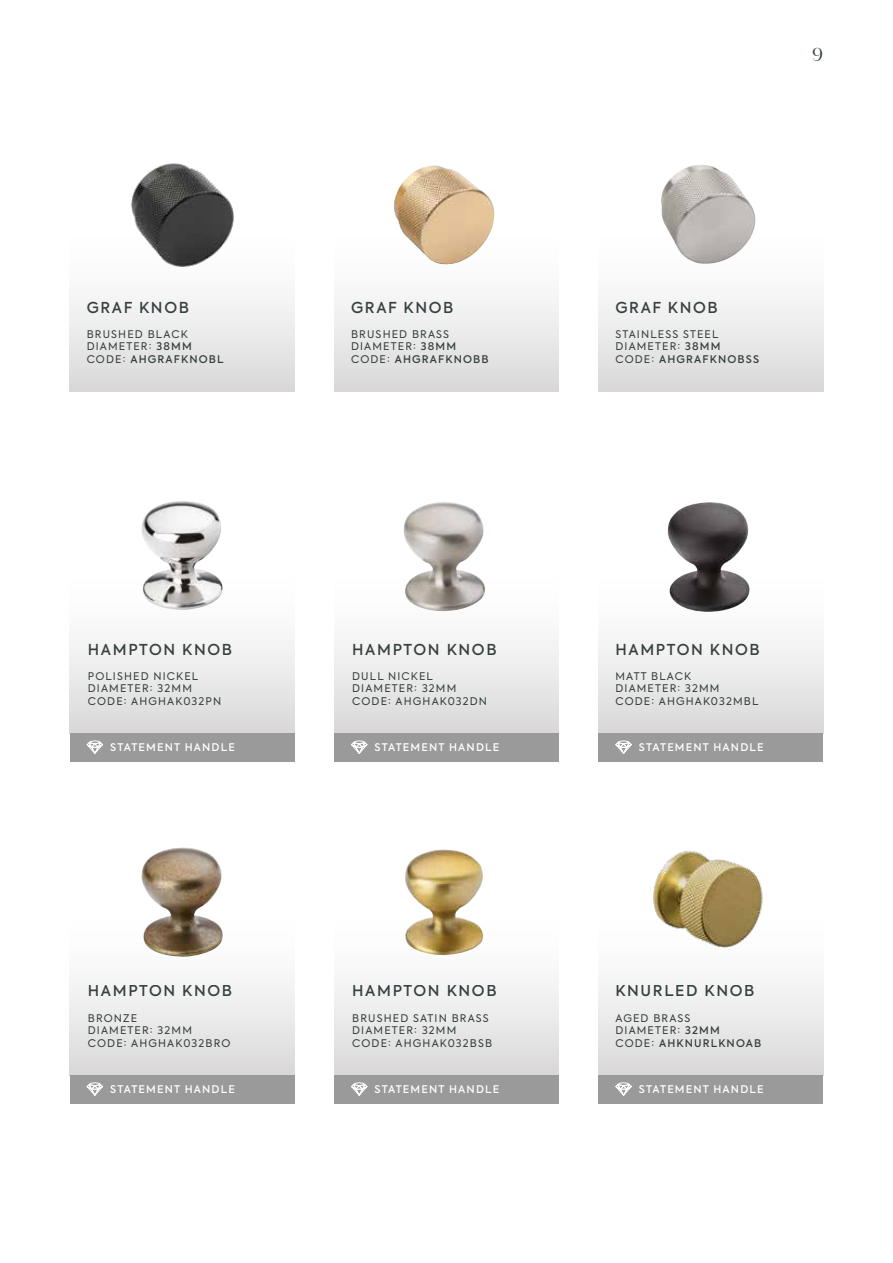
<style>
.page{position:relative;width:893px;height:1263px;background:#fff}
.page>*{position:absolute;margin:0;border:0;box-sizing:border-box;transform-origin:0 0}
.t1{font:18px "Juana";color:#3b4544}
.t2{font:500 15px "Axiforma";letter-spacing:.11em;color:#3b4544}
.t3{font:10.5px/12.6px "Axiforma";letter-spacing:.11em;color:#3b4544}
.t4{font:500 10.5px "Axiforma";letter-spacing:.11em;color:#fff}
.s1{font-weight:500}
</style>
<div class="page">
<div style="left:70px;top:124px;width:224px;height:267px;background:linear-gradient(to bottom,#fff,#e4e3e4)"></div>
<img style="left:117px;top:147px;width:130px;height:151px">
<div style="left:334px;top:124px;width:225px;height:267px;background:linear-gradient(to bottom,#fff,#e4e3e4)"></div>
<img style="left:393px;top:165px;width:101px;height:100px">
<div style="left:599px;top:124px;width:224px;height:267px;background:linear-gradient(to bottom,#fff,#e4e3e4)"></div>
<img style="left:660px;top:164px;width:95px;height:101px">
<div style="left:599px;top:466px;width:224px;height:267px;background:linear-gradient(to bottom,#fff,#e4e3e4)"></div>
<img style="left:667px;top:502px;width:84px;height:110px">
<div style="left:599px;top:808px;width:224px;height:267px;background:#e0dfdf"></div>
<img style="left:599px;top:808px;width:224px;height:223px">
<div style="left:70px;top:466px;width:224px;height:267px;background:linear-gradient(to bottom,#fff,#e4e3e4)"></div>
<img style="left:138px;top:501px;width:86px;height:109px">
<div style="left:70px;top:808px;width:224px;height:267px;background:linear-gradient(to bottom,#fff,#e4e3e4)"></div>
<img style="left:141px;top:847px;width:84px;height:110px">
<div style="left:334px;top:466px;width:225px;height:267px;background:linear-gradient(to bottom,#fff,#e4e3e4)"></div>
<img style="left:402px;top:502px;width:84px;height:110px">
<div style="left:334px;top:808px;width:225px;height:267px;background:linear-gradient(to bottom,#fff,#e4e3e4)"></div>
<img style="left:404px;top:849px;width:80px;height:107px">
<div style="left:70px;top:733px;width:224px;height:29px;background:#9b9a9a"></div>
<svg style="left:86px;top:740px;width:17px;height:14px"></svg>
<div style="left:70px;top:1075px;width:224px;height:28px;background:#9b9a9a"></div>
<svg style="left:86px;top:1082px;width:17px;height:14px"></svg>
<div style="left:334px;top:733px;width:225px;height:29px;background:#9b9a9a"></div>
<svg style="left:351px;top:740px;width:17px;height:14px"></svg>
<div style="left:334px;top:1075px;width:225px;height:28px;background:#9b9a9a"></div>
<svg style="left:351px;top:1082px;width:17px;height:14px"></svg>
<div style="left:599px;top:1075px;width:224px;height:28px;background:#9b9a9a"></div>
<svg style="left:615px;top:1082px;width:17px;height:14px"></svg>
<div style="left:599px;top:733px;width:224px;height:29px;background:#9b9a9a"></div>
<svg style="left:615px;top:740px;width:17px;height:14px"></svg>
<h2 class="t2" style="left:87px;top:297px;width:104px">GRAF KNOB</h2>
<p class="t3" style="left:87px;top:328px;width:138px">BRUSHED BLACK<br>DIAMETER: <span class="s1">38MM<br></span>CODE: <span class="s1">AHGRAFKNOBL</span></p>
<h2 class="t2" style="left:88px;top:639px;width:146px">HAMPTON KNOB</h2>
<p class="t3" style="left:88px;top:670px;width:135px">POLISHED NICKEL<br>DIAMETER: 32MM<br>CODE: AHGHAK032PN</p>
<p class="t4" style="left:110px;top:740px;width:126px">STATEMENT HANDLE</p>
<h2 class="t2" style="left:88px;top:981px;width:146px">HAMPTON KNOB</h2>
<p class="t3" style="left:88px;top:1012px;width:144px">BRONZE<br>DIAMETER: 32MM<br>CODE: AHGHAK032BRO</p>
<p class="t4" style="left:110px;top:1082px;width:126px">STATEMENT HANDLE</p>
<h2 class="t2" style="left:351px;top:297px;width:104px">GRAF KNOB</h2>
<p class="t3" style="left:351px;top:328px;width:139px">BRUSHED BRASS<br>DIAMETER: <span class="s1">38MM<br></span>CODE: <span class="s1">AHGRAFKNOBB</span></p>
<h1 class="t1" style="left:812px;top:43px;width:12px">9</h1>
<h2 class="t2" style="left:615px;top:297px;width:104px">GRAF KNOB</h2>
<p class="t3" style="left:615px;top:328px;width:145px">STAINLESS STEEL<br>DIAMETER: <span class="s1">38MM<br></span>CODE: <span class="s1">AHGRAFKNOBSS</span></p>
<h2 class="t2" style="left:352px;top:639px;width:146px">HAMPTON KNOB</h2>
<p class="t3" style="left:352px;top:670px;width:136px">DULL NICKEL<br>DIAMETER: 32MM<br>CODE: AHGHAK032DN</p>
<p class="t4" style="left:375px;top:740px;width:126px">STATEMENT HANDLE</p>
<h2 class="t2" style="left:352px;top:981px;width:146px">HAMPTON KNOB</h2>
<p class="t3" style="left:352px;top:1012px;width:141px">BRUSHED SATIN BRASS<br>DIAMETER: 32MM<br>CODE: AHGHAK032BSB</p>
<h2 class="t2" style="left:615px;top:639px;width:146px">HAMPTON KNOB</h2>
<p class="t3" style="left:615px;top:670px;width:144px">MATT BLACK<br>DIAMETER: 32MM<br>CODE: AHGHAK032MBL</p>
<p class="t4" style="left:639px;top:740px;width:126px">STATEMENT HANDLE</p>
<h2 class="t2" style="left:615px;top:981px;width:140px">KNURLED KNOB</h2>
<p class="t3" style="left:615px;top:1012px;width:147px">AGED BRASS<br>DIAMETER: <span class="s1">32MM<br></span>CODE: <span class="s1">AHKNURLKNOAB</span></p>
<p class="t4" style="left:375px;top:1082px;width:126px">STATEMENT HANDLE</p>
<p class="t4" style="left:639px;top:1082px;width:126px">STATEMENT HANDLE</p>
</div>
